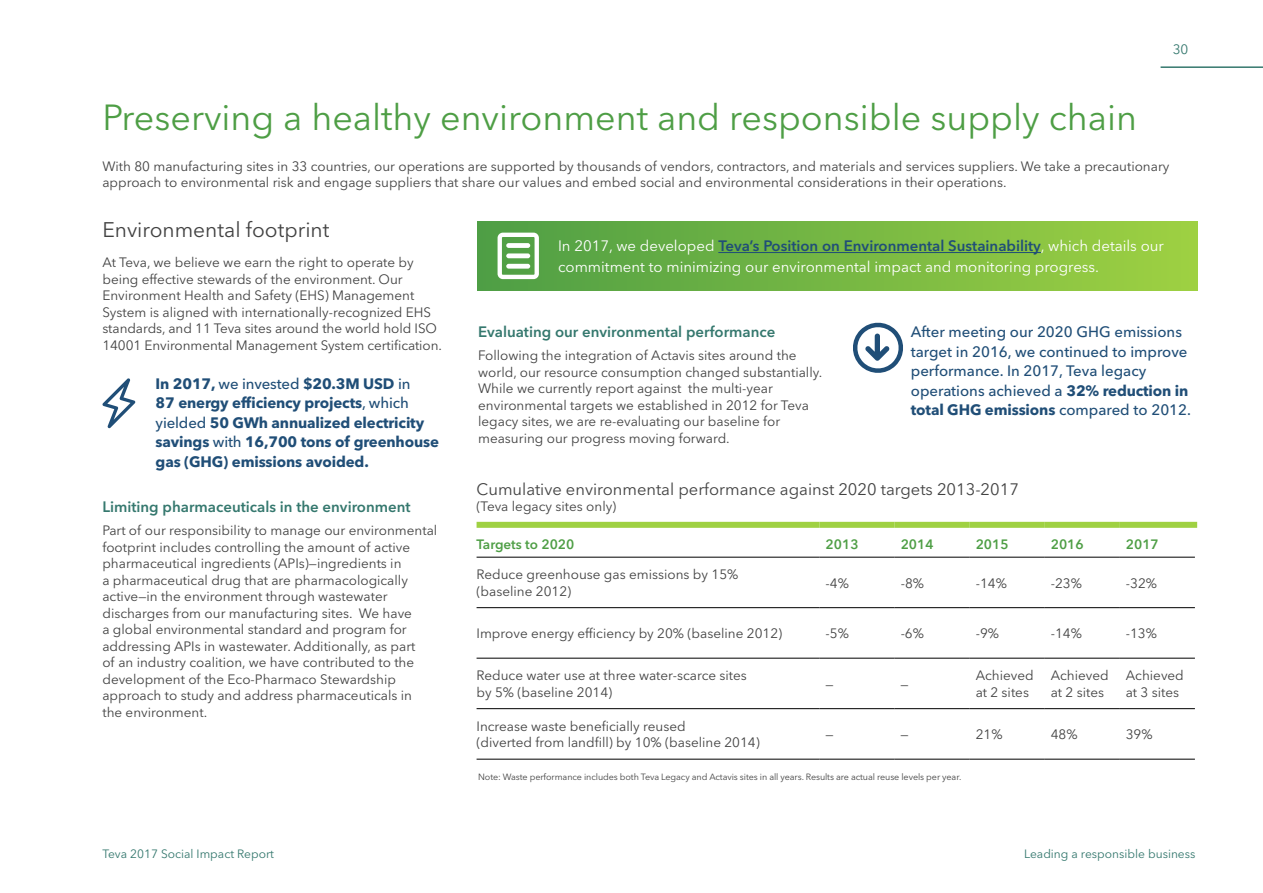
<style>
.page{position:relative;width:1263px;height:893px;background:#fff}
.page>*{position:absolute;margin:0;border:0;box-sizing:border-box;transform-origin:0 0}
.t1{font:36px "Avenir Next LT Pro";color:#4e9e45}
.t2{font:21px "Avenir Next LT Pro";color:#424242}
.t3{font:16.5px "Avenir Next LT Pro";color:#424242}
.t4{font:500 15px/19.5px "Avenir Next LT Pro";color:#204e77}
.t5{font:700 15px/19.5px "Avenir Next LT Pro";letter-spacing:-.01em;color:#204e77}
.t6{font:15px/21px "Avenir Next LT Pro";color:#fff}
.t7{font:600 15px "Avenir Next LT Pro";color:#35786e}
.Body{font:13.5px/16.5px "Avenir Next LT Pro";color:#424242}
.Body-2{font:600 13.5px "Avenir Next LT Pro";color:#4e9e45}
.t8{font:13.5px "Avenir Next LT Pro";color:#35786e}
.t9{font:12px "Avenir Next LT Pro";color:#35786e}
.References{font:9px "Avenir Next LT Pro";letter-spacing:-.01em;color:#424242}
.s1{font-weight:500}
.s2{font-weight:600;color:#204e77}
.s3{font-weight:700}
</style>
<div class="page">
<hr style="left:1160px;top:66px;width:103px;height:2px;background:#35786e">
<hr style="left:477px;top:557px;width:343px;height:1px;background:#000">
<hr style="left:820px;top:557px;width:75px;height:1px;background:#000">
<hr style="left:895px;top:557px;width:75px;height:1px;background:#000">
<hr style="left:970px;top:557px;width:75px;height:1px;background:#000">
<hr style="left:1045px;top:557px;width:75px;height:1px;background:#000">
<hr style="left:1120px;top:557px;width:75px;height:1px;background:#000">
<hr style="left:477px;top:607px;width:343px;height:1px;background:#000">
<hr style="left:820px;top:607px;width:75px;height:1px;background:#000">
<hr style="left:895px;top:607px;width:75px;height:1px;background:#000">
<hr style="left:970px;top:607px;width:75px;height:1px;background:#000">
<hr style="left:1045px;top:607px;width:75px;height:1px;background:#000">
<hr style="left:1120px;top:607px;width:75px;height:1px;background:#000">
<hr style="left:477px;top:658px;width:343px;height:1px;background:#000">
<hr style="left:820px;top:658px;width:75px;height:1px;background:#000">
<hr style="left:895px;top:658px;width:75px;height:1px;background:#000">
<hr style="left:970px;top:658px;width:75px;height:1px;background:#000">
<hr style="left:1045px;top:658px;width:75px;height:1px;background:#000">
<hr style="left:1120px;top:658px;width:75px;height:1px;background:#000">
<hr style="left:477px;top:708px;width:343px;height:1px;background:#000">
<hr style="left:820px;top:708px;width:75px;height:1px;background:#000">
<hr style="left:895px;top:708px;width:75px;height:1px;background:#000">
<hr style="left:970px;top:708px;width:75px;height:1px;background:#000">
<hr style="left:1045px;top:708px;width:75px;height:1px;background:#000">
<hr style="left:1120px;top:708px;width:75px;height:1px;background:#000">
<hr style="left:477px;top:759px;width:343px;height:1px;background:#000">
<hr style="left:820px;top:759px;width:75px;height:1px;background:#000">
<hr style="left:895px;top:759px;width:75px;height:1px;background:#000">
<hr style="left:970px;top:759px;width:75px;height:1px;background:#000">
<hr style="left:1045px;top:759px;width:75px;height:1px;background:#000">
<hr style="left:1120px;top:759px;width:75px;height:1px;background:#000">
<div style="left:477px;top:522px;width:343px;height:6px;background:#9fd142"></div>
<div style="left:820px;top:522px;width:75px;height:6px;background:#9fd142"></div>
<div style="left:895px;top:522px;width:75px;height:6px;background:#9fd142"></div>
<div style="left:970px;top:522px;width:75px;height:6px;background:#9fd142"></div>
<div style="left:1045px;top:522px;width:75px;height:6px;background:#9fd142"></div>
<div style="left:1120px;top:522px;width:77px;height:6px;background:#9fd142"></div>
<svg style="left:102px;top:378px;width:33px;height:50px"></svg>
<svg style="left:853px;top:322px;width:50px;height:51px"></svg>
<div style="left:477px;top:222px;width:720px;height:68px;background:linear-gradient(to right,#4f9f46,#9ed041)"></div>
<hr style="left:718px;top:252px;width:323px;height:1px;background:#204e77">
<svg style="left:497px;top:233px;width:42px;height:46px"></svg>
<div style="left:506px;top:243px;width:24px;height:5px;background:#fff;border-radius:2px"></div>
<div style="left:506px;top:253px;width:24px;height:5px;background:#fff;border-radius:2px"></div>
<div style="left:506px;top:264px;width:24px;height:5px;background:#fff;border-radius:2px"></div>
<p class="t8" style="left:1173px;top:41px;width:17px">30</p>
<h3 class="t1" style="left:102px;top:96px;width:1036px">Preserving a healthy environment and responsible supply chain</h3>
<p class="Body" style="left:102px;top:158px;width:1068px">With 80 manufacturing sites in 33 countries, our operations are supported by thousands of vendors, contractors, and materials and services suppliers. We take a precautionary approach to environmental risk and engage suppliers that share our values and embed social and environmental considerations in their operations.</p>
<h4 class="t2" style="left:102px;top:218px;width:229px">Environmental footprint</h4>
<p class="Body" style="left:102px;top:254px;width:341px">At Teva, we believe we earn the right to operate by being effective stewards of the environment. Our Environment Health and Safety (EHS) Management System is aligned with internationally-recognized EHS standards, and 11 Teva sites around the world hold ISO 14001 Environmental Management System certification.</p>
<p class="t5" style="left:156px;top:374px;width:285px">In 2017, <span class="s1">we invested</span> $20.3M USD <span class="s1">in<br></span>87 energy efficiency projects<span class="s1">, which yielded</span> 50 GWh annualized electricity savings <span class="s1">with</span> 16,700 tons of greenhouse gas (GHG) emissions avoided.</p>
<h4 class="t7" style="left:102px;top:498px;width:310px">Limiting pharmaceuticals in the environment</h4>
<p class="Body" style="left:102px;top:522px;width:336px">Part of our responsibility to manage our environmental footprint includes controlling the amount of active pharmaceutical ingredients (APIs)—ingredients in<br>a pharmaceutical drug that are pharmacologically active—in the environment through wastewater discharges from our manufacturing sites. We have<br>a global environmental standard and program for addressing APIs in wastewater. Additionally, as part<br>of an industry coalition, we have contributed to the development of the Eco-Pharmaco Stewardship approach to study and address pharmaceuticals in<br>the environment.</p>
<p class="t6" style="left:558px;top:235px;width:607px">In 2017, we developed <span class="s2">Teva’s Position on Environmental Sustainability</span>, which details our commitment to minimizing our environmental impact and monitoring progress.</p>
<h4 class="t7" style="left:478px;top:323px;width:299px">Evaluating our environmental performance</h4>
<p class="Body" style="left:478px;top:347px;width:346px">Following the integration of Actavis sites around the world, our resource consumption changed substantially.<br>While we currently report against the multi-year environmental targets we established in 2012 for Teva legacy sites, we are re-evaluating our baseline for measuring our progress moving forward.</p>
<p class="t3" style="left:477px;top:479px;width:544px">Cumulative environmental performance against 2020 targets 2013-2017</p>
<p class="Body" style="left:477px;top:498px;width:141px">(Teva legacy sites only)</p>
<p class="Body-2" style="left:477px;top:536px;width:99px">Targets to 2020</p>
<p class="Body-2" style="left:826px;top:536px;width:34px">2013</p>
<p class="Body-2" style="left:901px;top:536px;width:34px">2014</p>
<p class="Body-2" style="left:976px;top:536px;width:34px">2015</p>
<p class="Body-2" style="left:1051px;top:536px;width:34px">2016</p>
<p class="Body-2" style="left:1126px;top:536px;width:34px">2017</p>
<p class="Body" style="left:476px;top:566px;width:263px">Reduce greenhouse gas emissions by 15% (baseline 2012)</p>
<p class="Body" style="left:826px;top:575px;width:25px">-4%</p>
<p class="Body" style="left:901px;top:575px;width:25px">-8%</p>
<p class="Body" style="left:976px;top:575px;width:33px">-14%</p>
<p class="Body" style="left:1051px;top:575px;width:33px">-23%</p>
<p class="Body" style="left:1126px;top:575px;width:33px">-32%</p>
<p class="Body" style="left:476px;top:625px;width:307px">Improve energy efficiency by 20% (baseline 2012)</p>
<p class="Body" style="left:826px;top:625px;width:25px">-5%</p>
<p class="Body" style="left:901px;top:625px;width:25px">-6%</p>
<p class="Body" style="left:976px;top:625px;width:25px">-9%</p>
<p class="Body" style="left:1051px;top:625px;width:33px">-14%</p>
<p class="Body" style="left:1126px;top:625px;width:33px">-13%</p>
<p class="Body" style="left:476px;top:667px;width:272px">Reduce water use at three water-scarce sites by 5% (baseline 2014)</p>
<p class="t4" style="left:911px;top:322px;width:282px">After meeting our 2020 GHG emissions target in 2016, we continued to improve performance. In 2017, Teva legacy operations achieved a <span class="s3">32% reduction in total GHG emissions</span> compared to 2012.</p>
<p class="Body" style="left:976px;top:667px;width:60px">Achieved at 2 sites</p>
<p class="Body" style="left:1051px;top:667px;width:60px">Achieved at 2 sites</p>
<p class="Body" style="left:1126px;top:667px;width:60px">Achieved at 3 sites</p>
<p class="Body" style="left:825px;top:676px;width:10px">—</p>
<p class="Body" style="left:901px;top:676px;width:10px">—</p>
<p class="Body" style="left:476px;top:718px;width:285px">Increase waste beneficially reused<br>(diverted from landfill) by 10% (baseline 2014)</p>
<p class="Body" style="left:825px;top:726px;width:10px">—</p>
<p class="Body" style="left:901px;top:726px;width:10px">—</p>
<p class="Body" style="left:976px;top:726px;width:28px">21%</p>
<p class="Body" style="left:1051px;top:726px;width:28px">48%</p>
<p class="Body" style="left:1126px;top:726px;width:28px">39%</p>
<p class="References" style="left:478px;top:771px;width:485px">Note: Waste performance includes both Teva Legacy and Actavis sites in all years. Results are actual reuse levels per year.</p>
<p class="t9" style="left:102px;top:847px;width:173px">Teva 2017 Social Impact Report</p>
<p class="t9" style="left:1024px;top:847px;width:173px">Leading a responsible business</p>
</div>
